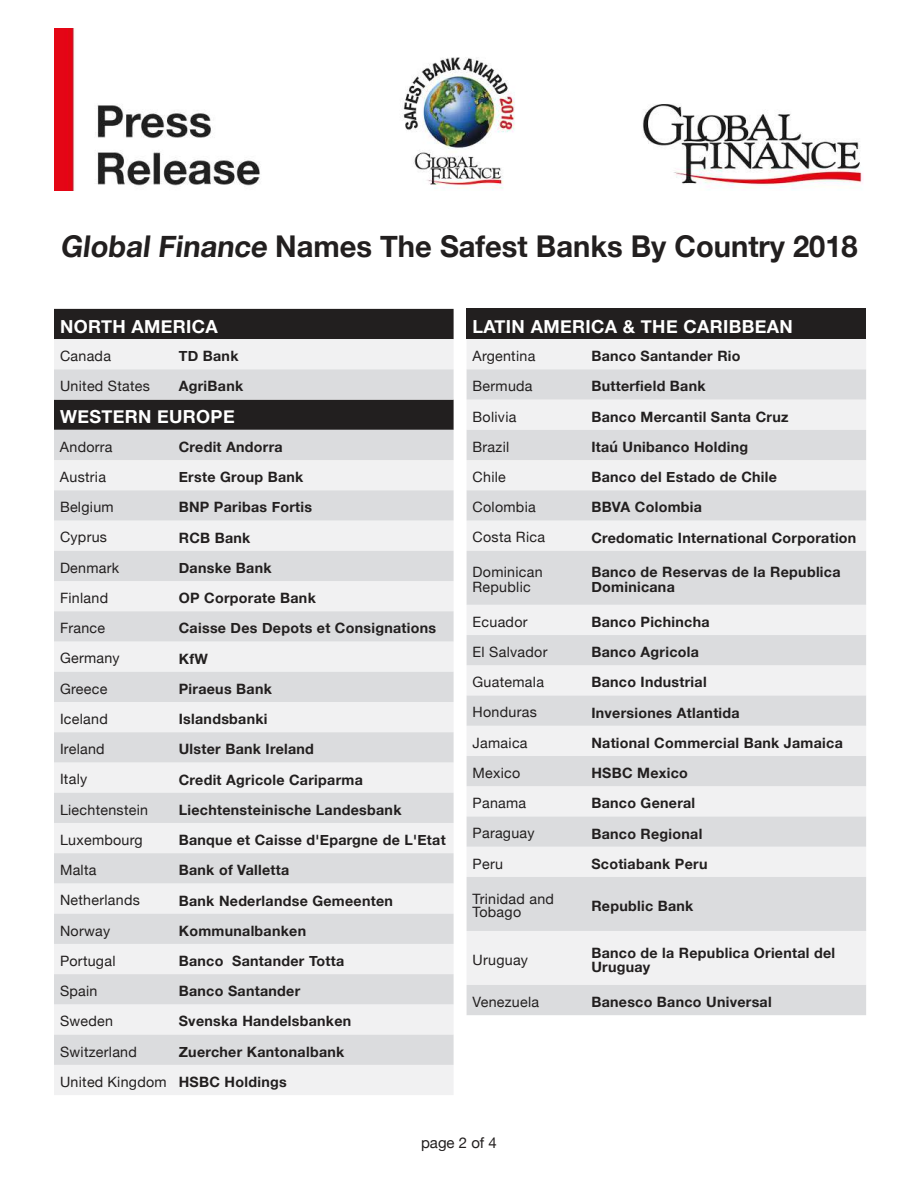
<style>
.page{position:relative;width:918px;height:1188px;background:#fff}
.page>*{position:absolute;margin:0;border:0;box-sizing:border-box;transform-origin:0 0}
.t1{font:700 30px "Helvetica Neue";color:#221f1f}
.t2{font:700 18px "Helvetica Neue";letter-spacing:.02em;color:#fff}
.t3{font:15px "Helvetica Neue";color:#221f1f}
.t4{font:700 14.25px/30.2px "Helvetica Neue";letter-spacing:.02em;color:#221f1f}
.t5{font:14.25px/15px "Helvetica Neue";letter-spacing:.02em;color:#221f1f}
.s1{font-weight:400}
</style>
<div class="page">
<div style="left:54px;top:309px;width:400px;height:30px;background:#221f1f"></div>
<div style="left:54px;top:339px;width:400px;height:756px;background:#f1f1f2"></div>
<svg style="left:54px;top:369px;width:400px;height:696px;fill:#dbdcde"></svg>
<div style="left:467px;top:309px;width:399px;height:30px;background:#221f1f"></div>
<div style="left:467px;top:339px;width:399px;height:30px;background:#f1f1f2"></div>
<svg style="left:467px;top:369px;width:399px;height:646px;fill:#dbdcde"></svg>
<img style="left:54px;top:28px;width:809px;height:162px">
<h1 class="t1" style="left:60px;top:233px;width:799px">Global Finance Names The Safest Banks By Country 2018</h1>
<p class="t2" style="left:60px;top:319px;width:159px">NORTH AMERICA</p>
<p class="t5" style="left:60px;top:350px;width:53px">Canada</p>
<p class="t4" style="left:179px;top:342px;width:61px">TD Bank</p>
<p class="t5" style="left:60px;top:380px;width:91px">United States</p>
<p class="t4" style="left:179px;top:372px;width:66px">AgriBank</p>
<p class="t2" style="left:60px;top:409px;width:176px">WESTERN EUROPE</p>
<p class="t5" style="left:60px;top:441px;width:54px">Andorra</p>
<p class="t4" style="left:179px;top:433px;width:105px">Credit Andorra</p>
<p class="t5" style="left:60px;top:471px;width:48px">Austria</p>
<p class="t4" style="left:179px;top:463px;width:126px">Erste Group Bank</p>
<p class="t5" style="left:60px;top:501px;width:55px">Belgium</p>
<p class="t4" style="left:179px;top:493px;width:135px">BNP Paribas Fortis</p>
<p class="t5" style="left:60px;top:531px;width:49px">Cyprus</p>
<p class="t4" style="left:179px;top:523px;width:73px">RCB Bank</p>
<p class="t5" style="left:60px;top:561px;width:61px">Denmark</p>
<p class="t4" style="left:179px;top:554px;width:94px">Danske Bank</p>
<p class="t5" style="left:60px;top:592px;width:50px">Finland</p>
<p class="t4" style="left:179px;top:584px;width:139px">OP Corporate Bank</p>
<p class="t5" style="left:60px;top:622px;width:47px">France</p>
<p class="t4" style="left:179px;top:614px;width:259px">Caisse Des Depots et Consignations</p>
<p class="t5" style="left:60px;top:652px;width:61px">Germany</p>
<p class="t4" style="left:179px;top:644px;width:31px">KfW</p>
<p class="t5" style="left:60px;top:682px;width:49px">Greece</p>
<p class="t4" style="left:179px;top:675px;width:95px">Piraeus Bank</p>
<p class="t5" style="left:60px;top:713px;width:49px">Iceland</p>
<p class="t4" style="left:179px;top:705px;width:90px">Islandsbanki</p>
<p class="t5" style="left:60px;top:743px;width:46px">Ireland</p>
<p class="t4" style="left:179px;top:735px;width:137px">Ulster Bank Ireland</p>
<p class="t5" style="left:60px;top:773px;width:29px">Italy</p>
<p class="t4" style="left:179px;top:765px;width:186px">Credit Agricole Cariparma</p>
<p class="t5" style="left:60px;top:803px;width:90px">Liechtenstein</p>
<p class="t4" style="left:179px;top:796px;width:224px">Liechtensteinische Landesbank</p>
<p class="t5" style="left:60px;top:834px;width:84px">Luxembourg</p>
<p class="t4" style="left:179px;top:826px;width:268px">Banque et Caisse d'Epargne de L'Etat</p>
<p class="t5" style="left:60px;top:864px;width:38px">Malta</p>
<p class="t4" style="left:179px;top:856px;width:112px">Bank of Valletta</p>
<p class="t5" style="left:60px;top:894px;width:81px">Netherlands</p>
<p class="t4" style="left:179px;top:886px;width:216px">Bank Nederlandse Gemeenten</p>
<p class="t5" style="left:60px;top:924px;width:52px">Norway</p>
<p class="t4" style="left:179px;top:916px;width:129px">Kommunalbanken</p>
<p class="t5" style="left:60px;top:955px;width:57px">Portugal</p>
<p class="t4" style="left:179px;top:947px;width:167px">Banco Santander Totta</p>
<p class="t5" style="left:60px;top:985px;width:39px">Spain</p>
<p class="t4" style="left:179px;top:977px;width:123px">Banco Santander</p>
<p class="t5" style="left:60px;top:1015px;width:55px">Sweden</p>
<p class="t4" style="left:179px;top:1007px;width:174px">Svenska Handelsbanken</p>
<p class="t5" style="left:60px;top:1045px;width:78px">Switzerland</p>
<p class="t4" style="left:60px;top:1037px;width:286px;text-indent:119px">Zuercher Kantonalbank<br><span class="s1">United Kingdom</span> HSBC Holdings</p>
<p class="t2" style="left:473px;top:319px;width:322px">LATIN AMERICA &amp; THE CARIBBEAN</p>
<p class="t5" style="left:473px;top:350px;width:64px">Argentina</p>
<p class="t4" style="left:591px;top:342px;width:151px">Banco Santander Rio</p>
<p class="t5" style="left:473px;top:380px;width:62px">Bermuda</p>
<p class="t4" style="left:591px;top:372px;width:116px">Butter昀椀eld Bank</p>
<p class="t5" style="left:473px;top:410px;width:45px">Bolivia</p>
<p class="t4" style="left:591px;top:402px;width:199px">Banco Mercantil Santa Cruz</p>
<p class="t5" style="left:473px;top:441px;width:38px">Brazil</p>
<p class="t4" style="left:591px;top:433px;width:158px">Itaú Unibanco Holding</p>
<p class="t5" style="left:473px;top:471px;width:35px">Chile</p>
<p class="t4" style="left:591px;top:463px;width:187px">Banco del Estado de Chile</p>
<p class="t5" style="left:473px;top:501px;width:65px">Colombia</p>
<p class="t4" style="left:591px;top:493px;width:112px">BBVA Colombia</p>
<p class="t5" style="left:473px;top:531px;width:74px">Costa Rica</p>
<p class="t4" style="left:591px;top:523px;width:267px">Credomatic International Corporation</p>
<p class="t5" style="left:473px;top:566px;width:72px">Dominican<br>Republic</p>
<p class="t4" style="left:591px;top:566px;width:251px;line-height:15px">Banco de Reservas de la Republica<br>Dominicana</p>
<p class="t5" style="left:473px;top:615px;width:57px">Ecuador</p>
<p class="t4" style="left:591px;top:608px;width:120px">Banco Pichincha</p>
<p class="t5" style="left:473px;top:646px;width:76px">El Salvador</p>
<p class="t4" style="left:591px;top:638px;width:109px">Banco Agricola</p>
<p class="t5" style="left:473px;top:676px;width:73px">Guatemala</p>
<p class="t4" style="left:591px;top:668px;width:117px">Banco Industrial</p>
<p class="t5" style="left:473px;top:706px;width:66px">Honduras</p>
<p class="t4" style="left:591px;top:698px;width:150px">Inversiones Atlantida</p>
<p class="t5" style="left:473px;top:736px;width:57px">Jamaica</p>
<p class="t4" style="left:591px;top:729px;width:253px">National Commercial Bank Jamaica</p>
<p class="t5" style="left:473px;top:767px;width:49px">Mexico</p>
<p class="t4" style="left:591px;top:759px;width:98px">HSBC Mexico</p>
<p class="t5" style="left:473px;top:797px;width:55px">Panama</p>
<p class="t4" style="left:591px;top:789px;width:105px">Banco General</p>
<p class="t5" style="left:473px;top:827px;width:64px">Paraguay</p>
<p class="t4" style="left:591px;top:819px;width:113px">Banco Regional</p>
<p class="t5" style="left:473px;top:857px;width:32px">Peru</p>
<p class="t4" style="left:591px;top:850px;width:118px">Scotiabank Peru</p>
<p class="t5" style="left:473px;top:894px;width:83px;line-height:13.5px">Trinidad and<br>Tobago</p>
<p class="t4" style="left:591px;top:892px;width:104px">Republic Bank</p>
<p class="t5" style="left:473px;top:954px;width:57px">Uruguay</p>
<p class="t4" style="left:591px;top:947px;width:245px;line-height:13.5px">Banco de la Republica Oriental del<br>Uruguay</p>
<p class="t5" style="left:473px;top:996px;width:68px">Venezuela</p>
<p class="t4" style="left:591px;top:988px;width:182px">Banesco Banco Universal</p>
<p class="t3" style="left:421px;top:1137px;width:77px">page 2 of 4</p>
</div>
